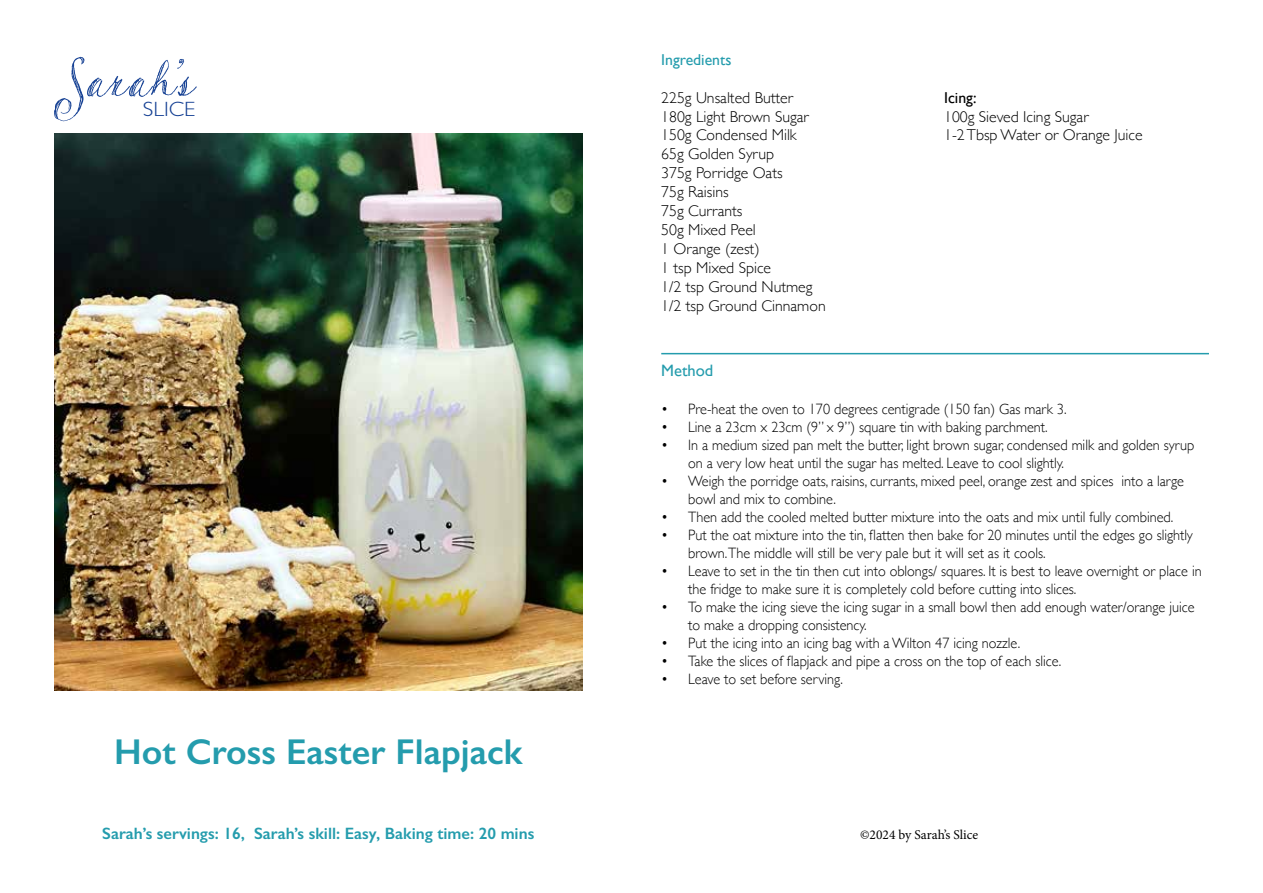
<style>
.page{position:relative;width:1263px;height:893px;background:#fff}
.page>*{position:absolute;margin:0;border:0;box-sizing:border-box;transform-origin:0 0}
.t1{font:600 36px "Gill Sans";color:#249cad}
.t2{font:300 20.7px "Gill Sans";color:#164194;scale:1.09 1}
.t3{font:600 16.5px "Gill Sans";color:#249cad}
.t4{font:16.5px "Gill Sans";color:#249cad}
.t5{font:300 15.75px/18.9px "Gill Sans";color:#000}
.t6{font:15.75px "Gill Sans";color:#249cad}
.t7{font:15.75px "Gill Sans";color:#000}
.t8{font:300 15px/18px "Gill Sans";color:#000;scale:.95 1}
.t9{font:13.5px "Minion Pro";color:#000}
</style>
<div class="page">
<img style="left:54px;top:134px;width:529px;height:556px">
<svg style="left:54px;top:57px;width:143px;height:64px"></svg>
<hr style="left:661px;top:353px;width:548px;height:1px;background:#249cad">
<h2 class="t2" style="left:143px;top:93px;width:50px">SLICE</h2>
<h1 class="t1" style="left:114px;top:730px;width:410px">Hot Cross Easter Flapjack</h1>
<p class="t3" style="left:102px;top:824px;width:434px">Sarah’s servings: 16, Sarah’s skill: Easy, Baking time: 20 mins</p>
<p class="t6" style="left:661px;top:50px;width:72px">Ingredients</p>
<p class="t5" style="left:661px;top:87px;width:166px">225g Unsalted Butter<br>180g Light Brown Sugar<br>150g Condensed Milk<br>65g Golden Syrup<br>375g Porridge Oats<br>75g Raisins<br>75g Currants<br>50g Mixed Peel<br>1 Orange (zest)<br>1 tsp Mixed Spice<br>1/2 tsp Ground Nutmeg<br>1/2 tsp Ground Cinnamon</p>
<p class="t7" style="left:944px;top:88px;width:34px">Icing:</p>
<p class="t5" style="left:944px;top:106px;width:200px">100g Sieved Icing Sugar<br>1-2 Tbsp Water or Orange Juice</p>
<p class="t4" style="left:661px;top:361px;width:54px">Method</p>
<p class="t8" style="left:661px;top:399px;width:428px">• Pre-heat the oven to 170 degrees centigrade (150 fan) Gas mark 3.</p>
<p class="t8" style="left:661px;top:417px;width:408px">• Line a 23cm x 23cm (9” x 9”) square tin with baking parchment.</p>
<p class="t8" style="left:688px;top:435px;width:534px;text-indent:-27px">• In a medium sized pan melt the butter, light brown sugar, condensed milk and golden syrup on a very low heat until the sugar has melted. Leave to cool slightly.</p>
<p class="t8" style="left:688px;top:471px;width:523px;text-indent:-27px">• Weigh the porridge oats, raisins, currants, mixed peel, orange zest and spices into a large bowl and mix to combine.</p>
<p class="t8" style="left:661px;top:507px;width:540px">• Then add the cooled melted butter mixture into the oats and mix until fully combined.</p>
<p class="t8" style="left:688px;top:525px;width:533px;text-indent:-27px">• Put the oat mixture into the tin, flatten then bake for 20 minutes until the edges go slightly brown.The middle will still be very pale but it will set as it cools.</p>
<p class="t8" style="left:688px;top:561px;width:542px;text-indent:-27px">• Leave to set in the tin then cut into oblongs/ squares. It is best to leave overnight or place in the fridge to make sure it is completely cold before cutting into slices.</p>
<p class="t8" style="left:688px;top:597px;width:534px;text-indent:-27px">• To make the icing sieve the icing sugar in a small bowl then add enough water/orange juice to make a dropping consistency.</p>
<p class="t8" style="left:661px;top:633px;width:379px">• Put the icing into an icing bag with a Wilton 47 icing nozzle.</p>
<p class="t8" style="left:661px;top:651px;width:423px">• Take the slices of flapjack and pipe a cross on the top of each slice.</p>
<p class="t8" style="left:661px;top:669px;width:193px">• Leave to set before serving.</p>
<p class="t9" style="left:860px;top:825px;width:120px">©2024 by Sarah’s Slice</p>
</div>
